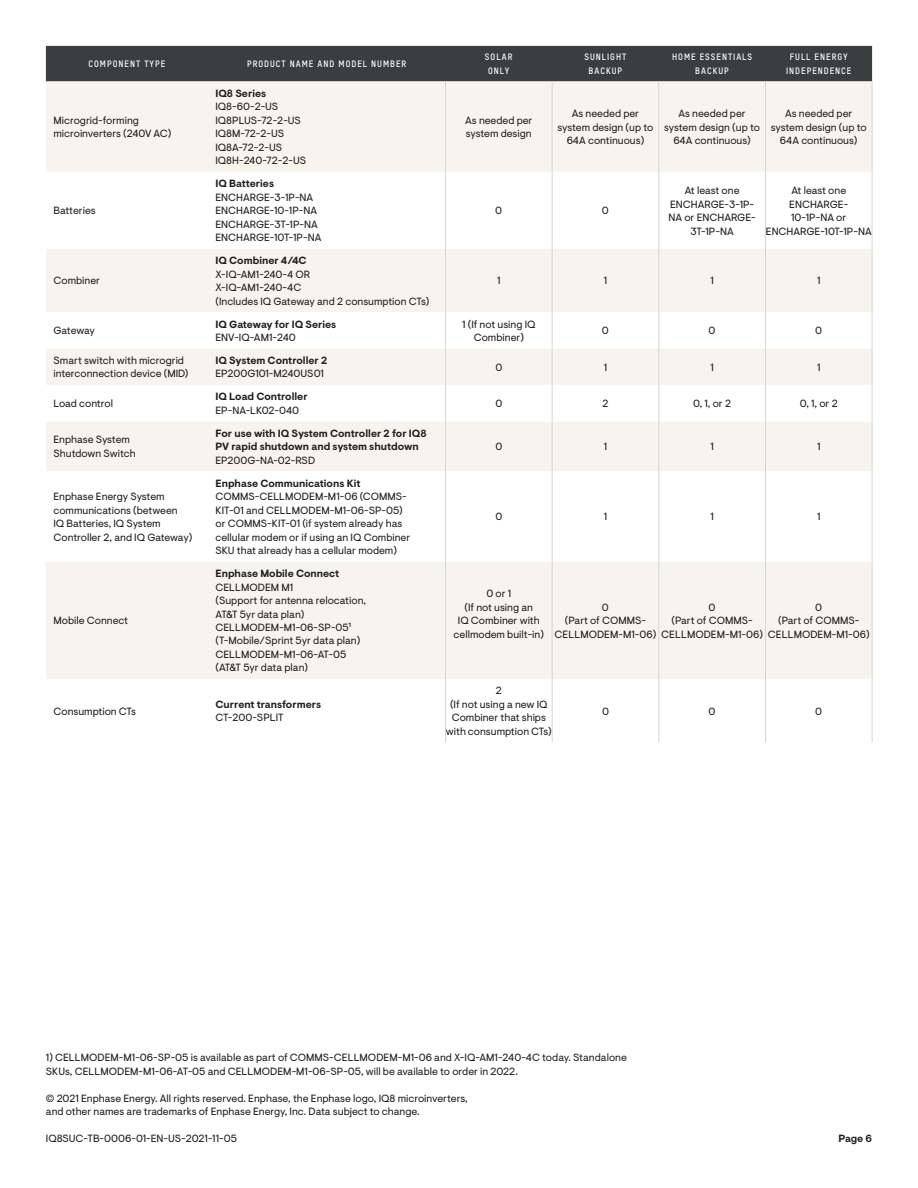
<style>
.page{position:relative;width:918px;height:1188px;background:#fff}
.page>*{position:absolute;margin:0;border:0;box-sizing:border-box;transform-origin:0 0}
.t1{font:10.5px/13.5px "Enphase Visuelt";color:#231f20}
.t2{font:700 10.5px/13.5px "Enphase Visuelt";color:#231f20}
.t3{font:10.5px "Enphase Visuelt";letter-spacing:-.02em;color:#231f20}
.t4{font:9px/13.5px "T Star Pro Bold";letter-spacing:.11em;color:#fff;text-align:center}
</style>
<div class="page">
<div style="left:46px;top:46px;width:826px;height:35px;background:#393e3f"></div>
<div style="left:46px;top:81px;width:826px;height:91px;background:#f8f4ed"></div>
<svg style="left:46px;top:172px;width:826px;height:570px"></svg>
<hr style="left:552px;top:81px;width:1px;height:91px;background:#d4d7d3">
<hr style="left:658px;top:81px;width:1px;height:91px;background:#d4d7d3">
<hr style="left:765px;top:81px;width:1px;height:91px;background:#d4d7d3">
<hr style="left:552px;top:172px;width:1px;height:77px;background:#d4d7d3">
<hr style="left:658px;top:172px;width:1px;height:77px;background:#d4d7d3">
<hr style="left:765px;top:172px;width:1px;height:77px;background:#d4d7d3">
<hr style="left:552px;top:249px;width:1px;height:63px;background:#d4d7d3">
<hr style="left:552px;top:312px;width:1px;height:37px;background:#d4d7d3">
<hr style="left:658px;top:312px;width:1px;height:37px;background:#d4d7d3">
<hr style="left:765px;top:312px;width:1px;height:37px;background:#d4d7d3">
<hr style="left:552px;top:349px;width:1px;height:36px;background:#d4d7d3">
<hr style="left:658px;top:349px;width:1px;height:36px;background:#d4d7d3">
<hr style="left:765px;top:349px;width:1px;height:36px;background:#d4d7d3">
<hr style="left:552px;top:385px;width:1px;height:36px;background:#d4d7d3">
<hr style="left:658px;top:385px;width:1px;height:36px;background:#d4d7d3">
<hr style="left:765px;top:385px;width:1px;height:36px;background:#d4d7d3">
<hr style="left:552px;top:421px;width:1px;height:50px;background:#d4d7d3">
<hr style="left:658px;top:421px;width:1px;height:50px;background:#d4d7d3">
<hr style="left:765px;top:421px;width:1px;height:50px;background:#d4d7d3">
<hr style="left:552px;top:471px;width:1px;height:91px;background:#d4d7d3">
<hr style="left:658px;top:471px;width:1px;height:91px;background:#d4d7d3">
<hr style="left:765px;top:471px;width:1px;height:91px;background:#d4d7d3">
<hr style="left:552px;top:562px;width:1px;height:117px;background:#d4d7d3">
<hr style="left:658px;top:562px;width:1px;height:117px;background:#d4d7d3">
<hr style="left:765px;top:562px;width:1px;height:117px;background:#d4d7d3">
<hr style="left:552px;top:679px;width:1px;height:63px;background:#d4d7d3">
<hr style="left:658px;top:679px;width:1px;height:63px;background:#d4d7d3">
<hr style="left:765px;top:679px;width:1px;height:63px;background:#d4d7d3">
<hr style="left:658px;top:249px;width:1px;height:63px;background:#d4d7d3">
<hr style="left:765px;top:249px;width:1px;height:63px;background:#d4d7d3">
<hr style="left:872px;top:81px;width:1px;height:91px;background:#d4d7d3">
<hr style="left:872px;top:172px;width:1px;height:77px;background:#d4d7d3">
<hr style="left:872px;top:249px;width:1px;height:63px;background:#d4d7d3">
<hr style="left:872px;top:312px;width:1px;height:37px;background:#d4d7d3">
<hr style="left:872px;top:349px;width:1px;height:36px;background:#d4d7d3">
<hr style="left:872px;top:385px;width:1px;height:36px;background:#d4d7d3">
<hr style="left:872px;top:421px;width:1px;height:50px;background:#d4d7d3">
<hr style="left:872px;top:471px;width:1px;height:91px;background:#d4d7d3">
<hr style="left:872px;top:562px;width:1px;height:117px;background:#d4d7d3">
<hr style="left:872px;top:679px;width:1px;height:63px;background:#d4d7d3">
<hr style="left:445px;top:81px;width:1px;height:91px;background:#d4d7d3">
<hr style="left:445px;top:172px;width:1px;height:77px;background:#d4d7d3">
<hr style="left:445px;top:249px;width:1px;height:63px;background:#d4d7d3">
<hr style="left:445px;top:312px;width:1px;height:37px;background:#d4d7d3">
<hr style="left:445px;top:349px;width:1px;height:36px;background:#d4d7d3">
<hr style="left:445px;top:385px;width:1px;height:36px;background:#d4d7d3">
<hr style="left:445px;top:421px;width:1px;height:50px;background:#d4d7d3">
<hr style="left:445px;top:471px;width:1px;height:91px;background:#d4d7d3">
<hr style="left:445px;top:562px;width:1px;height:117px;background:#d4d7d3">
<hr style="left:445px;top:679px;width:1px;height:63px;background:#d4d7d3">
<p class="t4" style="left:88px;top:56px;width:78px">COMPONENT TYPE</p>
<p class="t4" style="left:247px;top:56px;width:161px">PRODUCT NAME AND MODEL NUMBER</p>
<p class="t4" style="left:485px;top:50px;width:29px">SOLAR<br>ONLY</p>
<p class="t4" style="left:585px;top:50px;width:43px">SUNLIGHT<br>BACKUP</p>
<p class="t4" style="left:672px;top:50px;width:81px">HOME ESSENTIALS<br>BACKUP</p>
<p class="t4" style="left:786px;top:50px;width:67px">FULL ENERGY<br>INDEPENDENCE</p>
<p class="t1" style="left:53px;top:114px;width:119px">Microgrid-forming microinverters (240V AC)</p>
<p class="t1" style="left:53px;top:204px;width:44px">Batteries</p>
<p class="t1" style="left:53px;top:274px;width:48px">Combiner</p>
<p class="t3" style="left:53px;top:325px;width:43px">Gateway</p>
<p class="t2" style="left:215px;top:87px;width:52px">IQ8 Series</p>
<p class="t1" style="left:215px;top:100px;width:92px">IQ8-60-2-US<br>IQ8PLUS-72-2-US<br>IQ8M-72-2-US<br>IQ8A-72-2-US<br>IQ8H-240-72-2-US</p>
<p class="t2" style="left:215px;top:177px;width:60px">IQ Batteries</p>
<p class="t1" style="left:215px;top:191px;width:107px">ENCHARGE-3-1P-NA<br>ENCHARGE-10-1P-NA<br>ENCHARGE-3T-1P-NA<br>ENCHARGE-10T-1P-NA</p>
<p class="t1" style="left:465px;top:114px;width:69px">As needed per system design</p>
<p class="t1" style="left:558px;top:107px;width:97px;text-align:center">As needed per system design (up to<br>64A continuous)</p>
<p class="t1" style="left:664px;top:107px;width:97px;text-align:center">As needed per system design (up to<br>64A continuous)</p>
<p class="t1" style="left:771px;top:107px;width:97px;text-align:center">As needed per system design (up to<br>64A continuous)</p>
<p class="t1" style="left:495px;top:204px;width:8px">0</p>
<p class="t1" style="left:602px;top:204px;width:8px">0</p>
<p class="t1" style="left:668px;top:184px;width:89px;text-align:center">At least one<br>ENCHARGE-3-1P-<br>NA or ENCHARGE-<br>3T-1P-NA</p>
<p class="t1" style="left:766px;top:184px;width:107px;text-align:center">At least one<br>ENCHARGE-<br>10-1P-NA or<br>ENCHARGE-10T-1P-NA</p>
<p class="t2" style="left:215px;top:254px;width:93px">IQ Combiner 4/4C</p>
<p class="t1" style="left:215px;top:268px;width:216px">X-IQ-AM1-240-4 OR<br>X-IQ-AM1-240-4C<br>(Includes IQ Gateway and 2 consumption CTs)</p>
<p class="t1" style="left:497px;top:274px;width:5px">1</p>
<p class="t1" style="left:604px;top:274px;width:5px">1</p>
<p class="t1" style="left:710px;top:274px;width:5px">1</p>
<p class="t1" style="left:817px;top:274px;width:5px">1</p>
<p class="t2" style="left:215px;top:318px;width:122px">IQ Gateway for IQ Series</p>
<p class="t1" style="left:215px;top:331px;width:82px">ENV-IQ-AM1-240</p>
<p class="t1" style="left:462px;top:318px;width:75px;text-align:center">1 (If not using IQ<br>Combiner)</p>
<p class="t1" style="left:602px;top:324px;width:8px">0</p>
<p class="t1" style="left:709px;top:324px;width:8px">0</p>
<p class="t1" style="left:815px;top:324px;width:8px">0</p>
<p class="t1" style="left:53px;top:354px;width:136px">Smart switch with microgrid interconnection device (MID)</p>
<p class="t2" style="left:215px;top:354px;width:113px">IQ System Controller 2</p>
<p class="t1" style="left:215px;top:367px;width:110px">EP200G101-M240US01</p>
<p class="t1" style="left:53px;top:397px;width:61px">Load control</p>
<p class="t2" style="left:215px;top:390px;width:94px">IQ Load Controller</p>
<p class="t1" style="left:215px;top:404px;width:85px">EP-NA-LK02-040</p>
<p class="t1" style="left:53px;top:433px;width:84px">Enphase System<br>Shutdown Switch</p>
<p class="t2" style="left:215px;top:427px;width:213px">For use with IQ System Controller 2 for IQ8<br>PV rapid shutdown and system shutdown</p>
<p class="t1" style="left:215px;top:454px;width:101px">EP200G-NA-02-RSD</p>
<p class="t1" style="left:53px;top:490px;width:140px">Enphase Energy System communications (between<br>IQ Batteries, IQ System<br>Controller 2, and IQ Gateway)</p>
<p class="t2" style="left:215px;top:477px;width:146px">Enphase Communications Kit</p>
<p class="t1" style="left:215px;top:490px;width:196px">COMMS-CELLMODEM-M1-06 (COMMS-KIT-01 and CELLMODEM-M1-06-SP-05) or COMMS-KIT-01 (if system already has cellular modem or if using an IQ Combiner SKU that already has a cellular modem)</p>
<p class="t1" style="left:495px;top:361px;width:8px">0</p>
<p class="t1" style="left:604px;top:361px;width:5px">1</p>
<p class="t1" style="left:710px;top:361px;width:5px">1</p>
<p class="t1" style="left:817px;top:361px;width:5px">1</p>
<p class="t1" style="left:495px;top:397px;width:8px">0</p>
<p class="t1" style="left:602px;top:397px;width:8px">2</p>
<p class="t1" style="left:693px;top:397px;width:39px">0, 1, or 2</p>
<p class="t1" style="left:800px;top:397px;width:39px">0, 1, or 2</p>
<p class="t1" style="left:495px;top:440px;width:8px">0</p>
<p class="t1" style="left:604px;top:440px;width:5px">1</p>
<p class="t1" style="left:710px;top:440px;width:5px">1</p>
<p class="t1" style="left:817px;top:440px;width:5px">1</p>
<p class="t1" style="left:495px;top:510px;width:8px">0</p>
<p class="t1" style="left:604px;top:510px;width:5px">1</p>
<p class="t1" style="left:710px;top:510px;width:5px">1</p>
<p class="t1" style="left:817px;top:510px;width:5px">1</p>
<p class="t1" style="left:53px;top:614px;width:76px">Mobile Connect</p>
<p class="t1" style="left:53px;top:705px;width:84px">Consumption CTs</p>
<p class="t2" style="left:215px;top:567px;width:125px">Enphase Mobile Connect</p>
<p class="t1" style="left:215px;top:580px;width:152px">CELLMODEM M1<br>(Support for antenna relocation,<br>AT&amp;T 5yr data plan)<br>CELLMODEM-M1-06-SP-05<sup>1 </sup>(T-Mobile/Sprint 5yr data plan)<br>CELLMODEM-M1-06-AT-05 (AT&amp;T 5yr data plan)</p>
<p class="t1" style="left:454px;top:587px;width:92px;text-align:center">0 or 1<br>(If not using an<br>IQ Combiner with cellmodem built-in)</p>
<p class="t1" style="left:555px;top:601px;width:103px;text-align:center">0<br>(Part of COMMS-<br>CELLMODEM-M1-06)</p>
<p class="t1" style="left:661px;top:601px;width:103px;text-align:center">0<br>(Part of COMMS-<br>CELLMODEM-M1-06)</p>
<p class="t1" style="left:768px;top:601px;width:103px;text-align:center">0<br>(Part of COMMS-<br>CELLMODEM-M1-06)</p>
<p class="t2" style="left:215px;top:698px;width:107px">Current transformers</p>
<p class="t1" style="left:215px;top:711px;width:70px">CT-200-SPLIT</p>
<p class="t1" style="left:446px;top:684px;width:107px;text-align:center">2<br>(If not using a new IQ<br>Combiner that ships with consumption CTs)</p>
<p class="t1" style="left:602px;top:705px;width:8px">0</p>
<p class="t1" style="left:709px;top:705px;width:8px">0</p>
<p class="t1" style="left:815px;top:705px;width:8px">0</p>
<p class="t1" style="left:46px;top:1051px;width:583px">1) CELLMODEM-M1-06-SP-05 is available as part of COMMS-CELLMODEM-M1-06 and X-IQ-AM1-240-4C today. Standalone<br>SKUs, CELLMODEM-M1-06-AT-05 and CELLMODEM-M1-06-SP-05, will be available to order in 2022.</p>
<p class="t1" style="left:46px;top:1092px;width:423px">© 2021 Enphase Energy. All rights reserved. Enphase, the Enphase logo, IQ8 microinverters, and other names are trademarks of Enphase Energy, Inc. Data subject to change.</p>
<p class="t1" style="left:46px;top:1132px;width:193px">IQ8SUC-TB-0006-01-EN-US-2021-11-05</p>
<p class="t2" style="left:839px;top:1132px;width:35px">Page 6</p>
</div>
